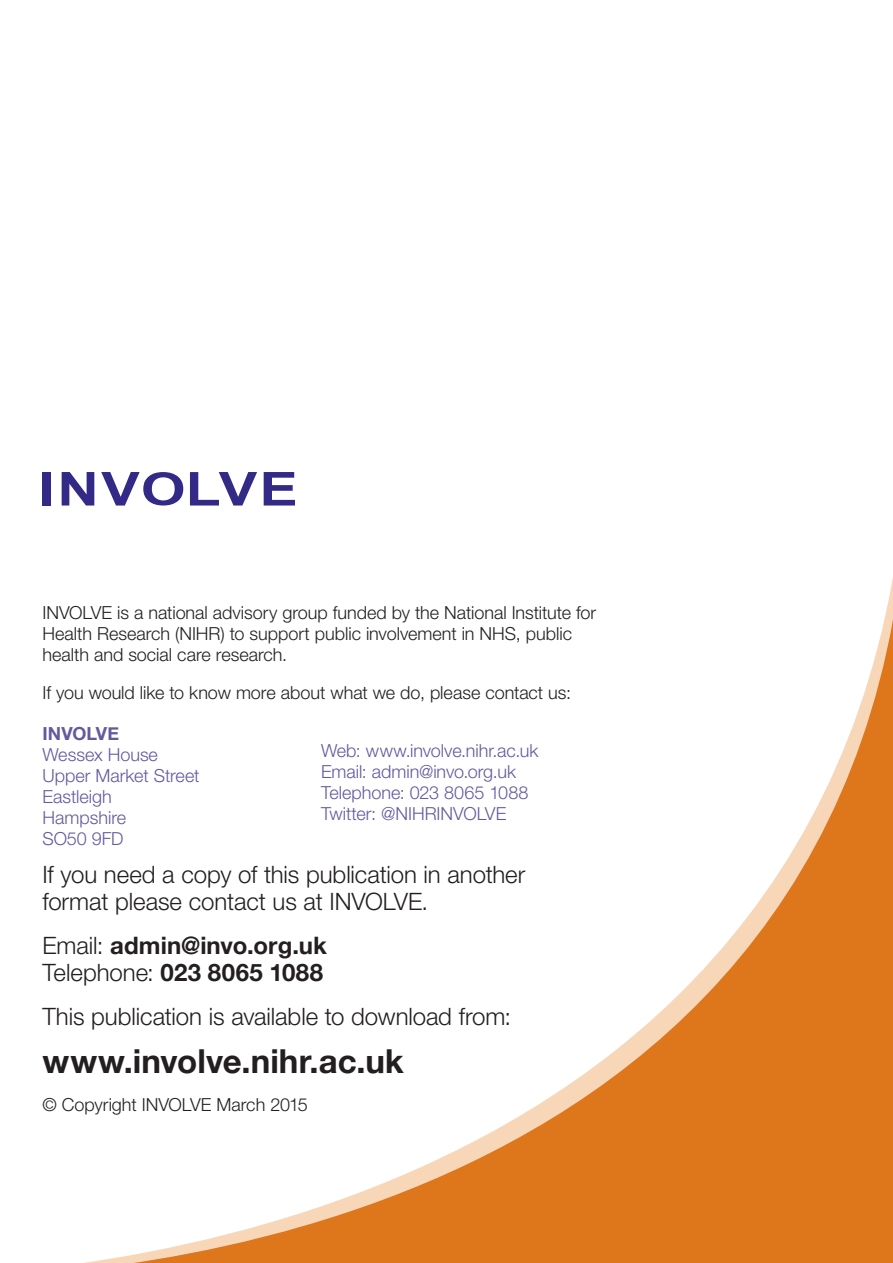
<style>
.page{position:relative;width:893px;height:1263px;background:#fff}
.page>*{position:absolute;margin:0;border:0;box-sizing:border-box;transform-origin:0 0}
.t1{font:700 33px "Helvetica Neue";letter-spacing:.005em;color:#231f20}
.t2{font:300 24px/27px "Helvetica Neue LT";letter-spacing:-.005em;color:#231f20}
.t3{font:700 24px/27px "Helvetica Neue";letter-spacing:.005em;color:#231f20}
.t4{font:300 18px/21px "Helvetica Neue LT";color:#231f20}
.t5{font:300 18px/21px "Helvetica Neue LT";color:#65599f}
.t6{font:700 18px "Helvetica Neue";color:#65599f}
.s1{font-family:"Helvetica Neue LT";font-weight:300}
</style>
<div class="page">
<svg style="left:83px;top:577px;width:810px;height:686px"></svg>
<svg style="left:62px;top:472px;width:32px;height:33px"></svg>
<svg style="left:101px;top:472px;width:82px;height:33px"></svg>
<svg style="left:190px;top:472px;width:67px;height:33px"></svg>
<svg style="left:264px;top:472px;width:31px;height:33px"></svg>
<div style="left:43px;top:472px;width:8px;height:33px;background:#332986"></div>
<p class="t4" style="left:43px;top:602px;width:555px">INVOLVE is a national advisory group funded by the National Institute for<br>Health Research (NIHR) to support public involvement in NHS, public health and social care research.</p>
<p class="t4" style="left:43px;top:682px;width:530px">If you would like to know more about what we do, please contact us:</p>
<p class="t6" style="left:43px;top:719px;width:78px">INVOLVE</p>
<p class="t5" style="left:43px;top:743px;width:159px">Wessex House<br>Upper Market Street<br>Eastleigh<br>Hampshire<br>SO50 9FD</p>
<p class="t5" style="left:321px;top:740px;width:219px">Web: www.involve.nihr.ac.uk<br>Email: admin@invo.org.uk<br>Telephone: 023 8065 1088<br>Twitter: @NIHRINVOLVE</p>
<h2 class="t2" style="left:43px;top:860px;width:484px">If you need a copy of this publication in another format please contact us at INVOLVE.</h2>
<h2 class="t3" style="left:43px;top:932px;width:286px"><span class="s1">Email:</span> admin@invo.org.uk<br><span class="s1">Telephone:</span> 023 8065 1088</h2>
<h2 class="t2" style="left:43px;top:1002px;width:470px">This publication is available to download from:</h2>
<h1 class="t1" style="left:43px;top:1035px;width:363px">www.involve.nihr.ac.uk</h1>
<p class="t4" style="left:43px;top:1094px;width:267px">© Copyright INVOLVE March 2015</p>
</div>
